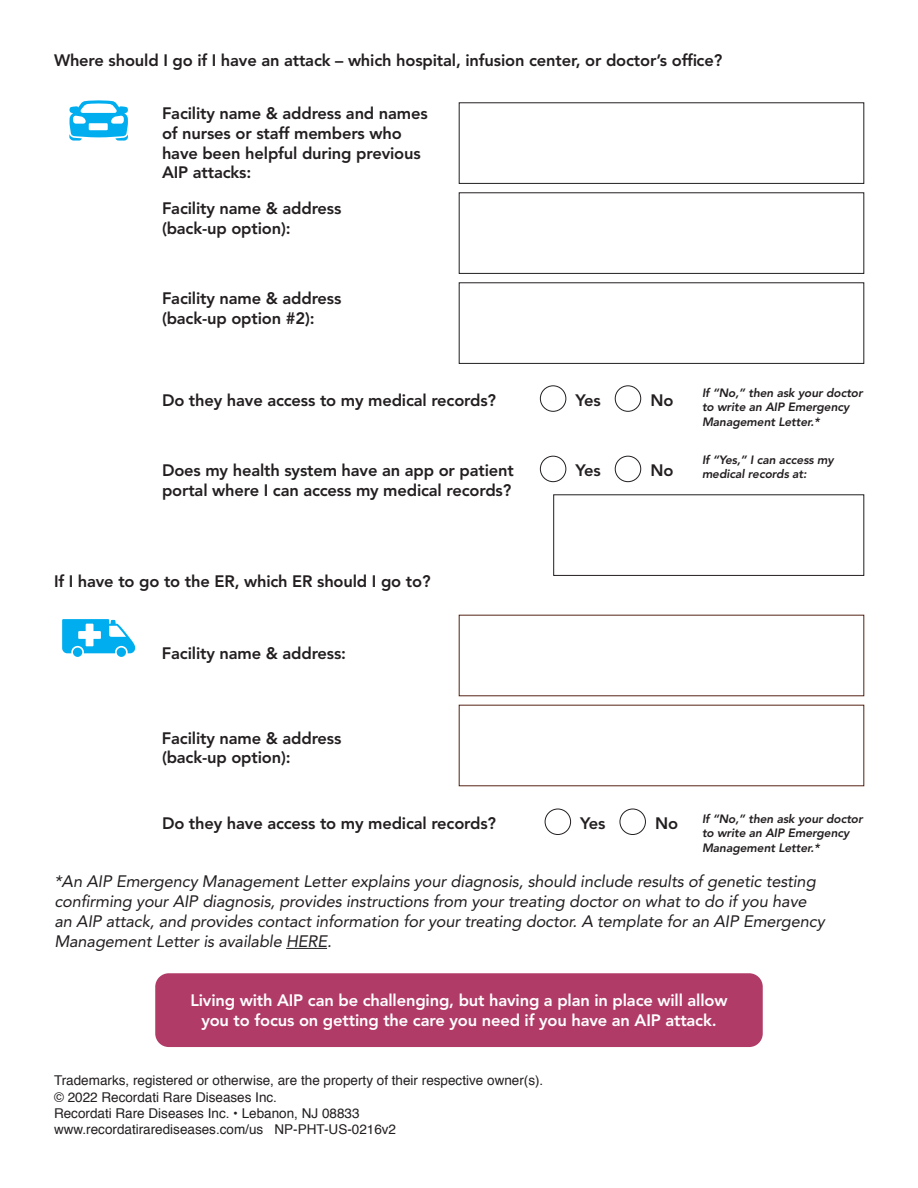
<style>
.page{position:relative;width:918px;height:1188px;background:#fff}
.page>*{position:absolute;margin:0;border:0;box-sizing:border-box;transform-origin:0 0}
.t1{font:800 16.5px/19.8px "Avenir LT Std";letter-spacing:-.01em;color:#231f20}
.t2{font:italic 16.5px/19.8px "Avenir LT Std";letter-spacing:-.01em;color:#231f20}
.t3{font:800 16.5px/19.8px "Avenir LT Std";letter-spacing:-.01em;color:#fff;text-align:center}
.t4{font:13.5px "Helvetica";color:#231f20}
.t5{font:italic 800 12px/14.4px "Avenir LT Std";letter-spacing:-.01em;color:#231f20}
</style>
<div class="page">
<div style="left:459px;top:103px;width:405px;height:81px;border:1px solid #231f20"></div>
<div style="left:459px;top:193px;width:405px;height:81px;border:1px solid #231f20"></div>
<div style="left:459px;top:283px;width:405px;height:81px;border:1px solid #231f20"></div>
<div style="left:540px;top:385px;width:26px;height:27px;border:1px solid #231f20;border-radius:50%"></div>
<div style="left:615px;top:385px;width:26px;height:27px;border:1px solid #231f20;border-radius:50%"></div>
<div style="left:540px;top:456px;width:26px;height:26px;border:1px solid #231f20;border-radius:50%"></div>
<div style="left:615px;top:456px;width:26px;height:26px;border:1px solid #231f20;border-radius:50%"></div>
<div style="left:554px;top:495px;width:310px;height:81px;border:1px solid #231f20"></div>
<div style="left:545px;top:809px;width:26px;height:26px;border:1px solid #231f20;border-radius:50%"></div>
<div style="left:620px;top:809px;width:26px;height:26px;border:1px solid #231f20;border-radius:50%"></div>
<div style="left:155px;top:973px;width:608px;height:74px;background:#b13b67;border-radius:14px"></div>
<svg style="left:69px;top:100px;width:59px;height:41px"></svg>
<svg style="left:62px;top:619px;width:73px;height:34px"></svg>
<div style="left:73px;top:648px;width:9px;height:9px;background:#00aeef;border-radius:50%"></div>
<div style="left:117px;top:648px;width:9px;height:9px;background:#00aeef;border-radius:50%"></div>
<hr style="left:286px;top:948px;width:41px;height:1px;background:#231f20">
<p class="t1" style="left:54px;top:51px;width:670px">Where should I go if I have an attack – which hospital, infusion center, or doctor’s office?</p>
<p class="t1" style="left:162px;top:103px;width:267px">Facility name &amp; address and names of nurses or staff members who have been helpful during previous<br>AIP attacks:</p>
<p class="t1" style="left:162px;top:198px;width:181px">Facility name &amp; address (back-up option):</p>
<p class="t1" style="left:162px;top:288px;width:181px">Facility name &amp; address (back-up option #2):</p>
<p class="t1" style="left:162px;top:390px;width:336px">Do they have access to my medical records?</p>
<p class="t1" style="left:576px;top:390px;width:27px">Yes</p>
<p class="t1" style="left:650px;top:390px;width:25px">No</p>
<p class="t1" style="left:162px;top:460px;width:353px">Does my health system have an app or patient</p>
<p class="t1" style="left:576px;top:460px;width:27px">Yes</p>
<p class="t1" style="left:650px;top:460px;width:25px">No</p>
<p class="t1" style="left:162px;top:480px;width:351px">portal where I can access my medical records?</p>
<p class="t1" style="left:54px;top:571px;width:378px">If I have to go to the ER, which ER should I go to?</p>
<p class="t1" style="left:162px;top:643px;width:186px">Facility name &amp; address:</p>
<p class="t1" style="left:162px;top:728px;width:181px">Facility name &amp; address (back-up option):</p>
<p class="t5" style="left:702px;top:386px;width:162px">If “No,” then ask your doctor to write an AIP Emergency<br>Management Letter.*</p>
<p class="t5" style="left:702px;top:452px;width:133px">If “Yes,” I can access my medical records at:</p>
<p class="t1" style="left:162px;top:813px;width:336px">Do they have access to my medical records?</p>
<p class="t1" style="left:580px;top:813px;width:27px">Yes</p>
<p class="t1" style="left:655px;top:813px;width:25px">No</p>
<p class="t5" style="left:702px;top:812px;width:162px">If “No,” then ask your doctor to write an AIP Emergency<br>Management Letter.*</p>
<p class="t2" style="left:54px;top:872px;width:772px">*An AIP Emergency Management Letter explains your diagnosis, should include results of genetic testing confirming your AIP diagnosis, provides instructions from your treating doctor on what to do if you have an AIP attack, and provides contact information for your treating doctor. A template for an AIP Emergency Management Letter is available HERE.</p>
<p class="t3" style="left:190px;top:991px;width:539px">Living with AIP can be challenging, but having a plan in place will allow you to focus on getting the care you need if you have an AIP attack.</p>
<p class="t4" style="left:54px;top:1070px;width:491px">Trademarks, registered or otherwise, are the property of their respective owner(s).</p>
<p class="t4" style="left:54px;top:1086px;width:225px">© 2022 Recordati Rare Diseases Inc.</p>
<p class="t4" style="left:54px;top:1103px;width:307px">Recordati Rare Diseases Inc. • Lebanon, NJ 08833</p>
<p class="t4" style="left:54px;top:1119px;width:344px">www.recordatirarediseases.com/us NP-PHT-US-0216v2</p>
</div>
